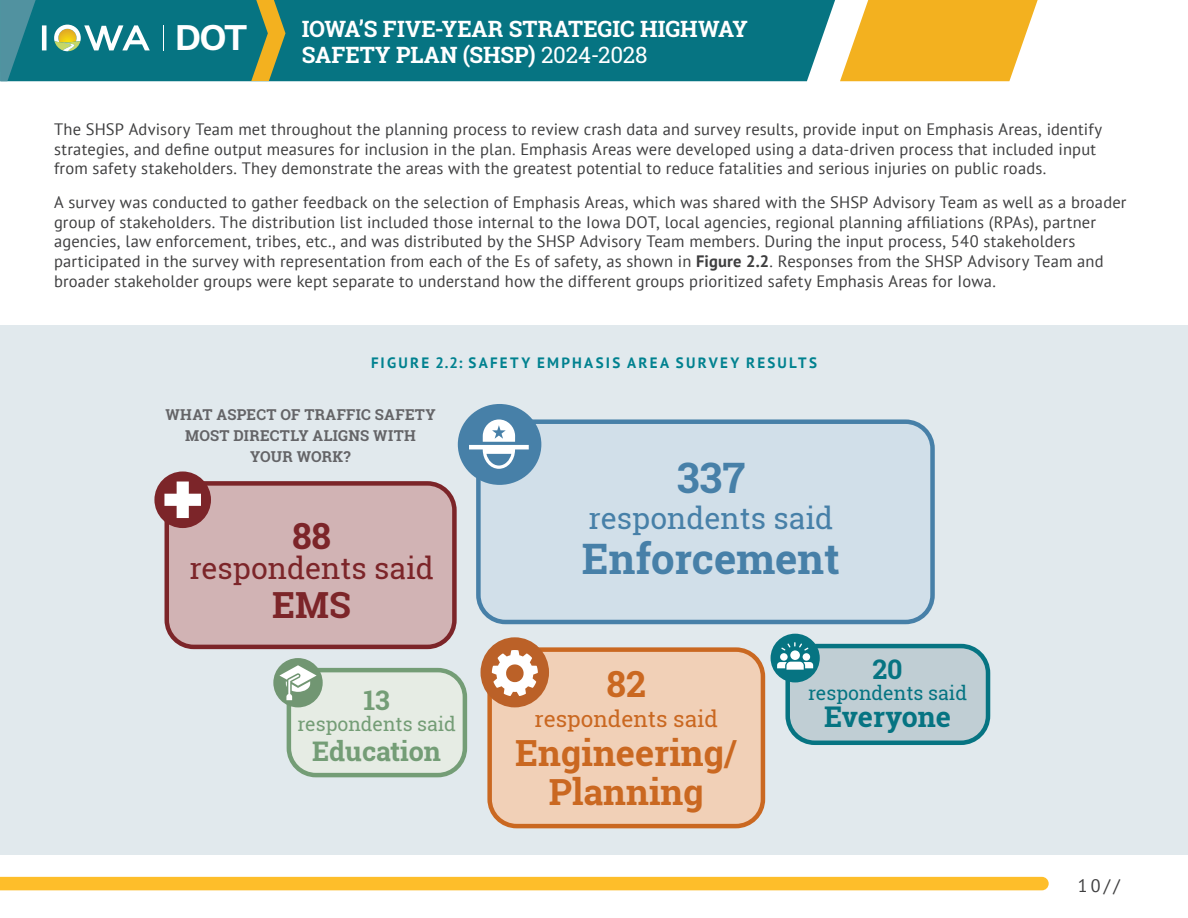
<style>
.page{position:relative;width:1188px;height:918px;background:#fff}
.page>*{position:absolute;margin:0;border:0;box-sizing:border-box;transform-origin:0 0}
.Callout{font:700 42px "Roboto Slab";color:#4780a8}
.t1{font:600 37.65px "Work Sans";color:#fff}
.Callout-2{font:700 36px/39px "Roboto Slab";color:#ca6821;text-align:center}
.Callout-3{font:700 36px "Roboto Slab";color:#7c2529}
.Callout-4{font:30px "Roboto Slab";color:#4780a8}
.Callout-5{font:30px "Roboto Slab";color:#7c2529}
.Callout-6{font:700 28.5px "Roboto Slab";letter-spacing:-.005em;color:#067482}
.Callout-7{font:700 27px "Roboto Slab";color:#749d76}
.Callout-8{font:700 27px "Roboto Slab";color:#067482}
.t2{font:700 22.5px/25.5px "Roboto Slab";color:#fff}
.Callout-9{font:22.5px "Roboto Slab";color:#ca6821}
.Callout-10{font:19.5px "Roboto Slab";color:#749d76}
.Callout-11{font:19.5px "Roboto Slab";color:#067482}
.t3{font:18px "PT Sans";color:#3e3e3f}
.Body_Regular{font:16.5px/19.8px "PT Sans";letter-spacing:.01em;color:#3e3e3f}
.Heading_2{font:700 15px/21px "Roboto Slab";letter-spacing:.02em;color:#646467;text-align:center}
.Graphic_Title{font:700 15px "PT Sans";letter-spacing:.15em;color:#00818f}
.s1{font-weight:400}
.s2{font-weight:700}
</style>
<div class="page">
<div style="left:0;top:325px;width:1188px;height:529px;background:#e1e9ed"></div>
<div style="left:478px;top:422px;width:455px;height:200px;background:#d1dfe9;border-radius:27px"></div>
<div style="left:476px;top:419px;width:459px;height:205px;border:4px solid #4780a8;border-radius:27px"></div>
<div style="left:167px;top:483px;width:287px;height:164px;background:#d1b3b4;border-radius:27px"></div>
<div style="left:165px;top:481px;width:292px;height:168px;border:4px solid #7c2529;border-radius:27px"></div>
<div style="left:490px;top:650px;width:273px;height:176px;background:#f1d0b7;border-radius:27px"></div>
<div style="left:487px;top:647px;width:278px;height:181px;border:4px solid #ca6821;border-radius:27px"></div>
<div style="left:289px;top:670px;width:176px;height:105px;background:#e6ece4;border-radius:27px"></div>
<div style="left:287px;top:668px;width:180px;height:109px;border:4px solid #749d76;border-radius:27px"></div>
<div style="left:788px;top:646px;width:200px;height:97px;background:#c0ced4;border-radius:27px"></div>
<div style="left:785px;top:644px;width:205px;height:101px;border:4px solid #067482;border-radius:27px"></div>
<div style="left:458px;top:404px;width:83px;height:81px;background:#4780a8;border-radius:50%"></div>
<div style="left:154px;top:471px;width:57px;height:57px;background:#7c2529;border-radius:50%"></div>
<svg style="left:164px;top:482px;width:37px;height:36px"></svg>
<div style="left:771px;top:634px;width:49px;height:48px;background:#067482;border-radius:50%"></div>
<svg style="left:781px;top:642px;width:27px;height:9px"></svg>
<div style="left:790px;top:650px;width:10px;height:10px;background:#fff;border-radius:50%"></div>
<div style="left:780px;top:653px;width:8px;height:8px;background:#fff;border-radius:50%"></div>
<div style="left:803px;top:653px;width:7px;height:8px;background:#fff;border-radius:50%"></div>
<svg style="left:777px;top:662px;width:36px;height:8px"></svg>
<div style="left:273px;top:658px;width:50px;height:49px;background:#719672;border-radius:50%"></div>
<svg style="left:279px;top:665px;width:38px;height:35px"></svg>
<svg style="left:469px;top:419px;width:60px;height:50px"></svg>
<div style="left:481px;top:637px;width:68px;height:70px;background:#bb6128;border-radius:50%"></div>
<svg style="left:492px;top:650px;width:46px;height:46px"></svg>
<div style="left:167px;top:0;width:668px;height:81px;background:#067482"></div>
<svg style="left:840px;top:0;width:198px;height:81px"></svg>
<div style="left:0;top:877px;width:1049px;height:13px;background:#febe2a"></div>
<svg style="left:251px;top:0;width:34px;height:81px"></svg>
<svg style="left:0;top:0;width:167px;height:81px"></svg>
<h2 class="t1" style="left:175px;top:16px;width:75px">DOT</h2>
<h3 class="t2" style="left:302px;top:16px;width:448px">IOWA’S FIVE-YEAR STRATEGIC HIGHWAY<br>SAFETY PLAN (SHSP) <span class="s1">2024-2028</span></h3>
<p class="Body_Regular" style="left:54px;top:119px;width:1050px">The SHSP Advisory Team met throughout the planning process to review crash data and survey results, provide input on Emphasis Areas, identify strategies, and define output measures for inclusion in the plan. Emphasis Areas were developed using a data-driven process that included input from safety stakeholders. They demonstrate the areas with the greatest potential to reduce fatalities and serious injuries on public roads.</p>
<p class="Body_Regular" style="left:54px;top:192px;width:1074px">A survey was conducted to gather feedback on the selection of Emphasis Areas, which was shared with the SHSP Advisory Team as well as a broader group of stakeholders. The distribution list included those internal to the Iowa DOT, local agencies, regional planning affiliations (RPAs), partner agencies, law enforcement, tribes, etc., and was distributed by the SHSP Advisory Team members. During the input process, 540 stakeholders participated in the survey with representation from each of the Es of safety, as shown in <span class="s2">Figure 2.2</span>. Responses from the SHSP Advisory Team and broader stakeholder groups were kept separate to understand how the different groups prioritized safety Emphasis Areas for Iowa.</p>
<p class="Graphic_Title" style="left:371px;top:352px;width:447px">FIGURE 2.2: SAFETY EMPHASIS AREA SURVEY RESULTS</p>
<h2 class="Heading_2" style="left:165px;top:404px;width:272px">WHAT ASPECT OF TRAFFIC SAFETY<br>MOST DIRECTLY ALIGNS WITH<br>YOUR WORK?</h2>
<p class="Callout-3" style="left:292px;top:511px;width:41px">88</p>
<p class="Callout-5" style="left:189px;top:548px;width:246px">respondents said</p>
<p class="Callout-3" style="left:272px;top:580px;width:80px">EMS</p>
<p class="Callout-7" style="left:363px;top:681px;width:28px">13</p>
<p class="Callout-10" style="left:297px;top:710px;width:160px">respondents said</p>
<p class="Callout-7" style="left:312px;top:732px;width:130px">Education</p>
<p class="Callout" style="left:677px;top:449px;width:70px">337</p>
<p class="Callout-4" style="left:589px;top:497px;width:246px">respondents said</p>
<p class="Callout" style="left:582px;top:530px;width:260px">Enforcement</p>
<p class="Callout-2" style="left:607px;top:664px;width:41px">82</p>
<p class="Callout-9" style="left:535px;top:703px;width:185px">respondents said</p>
<p class="Callout-2" style="left:515px;top:733px;width:223px">Engineering/<br>Planning</p>
<p class="Callout-8" style="left:872px;top:651px;width:32px">20</p>
<p class="Callout-11" style="left:808px;top:679px;width:160px">respondents said</p>
<p class="Callout-6" style="left:824px;top:697px;width:129px">Everyone</p>
<p class="t3" style="left:1078px;top:874px;width:44px">10//</p>
</div>
